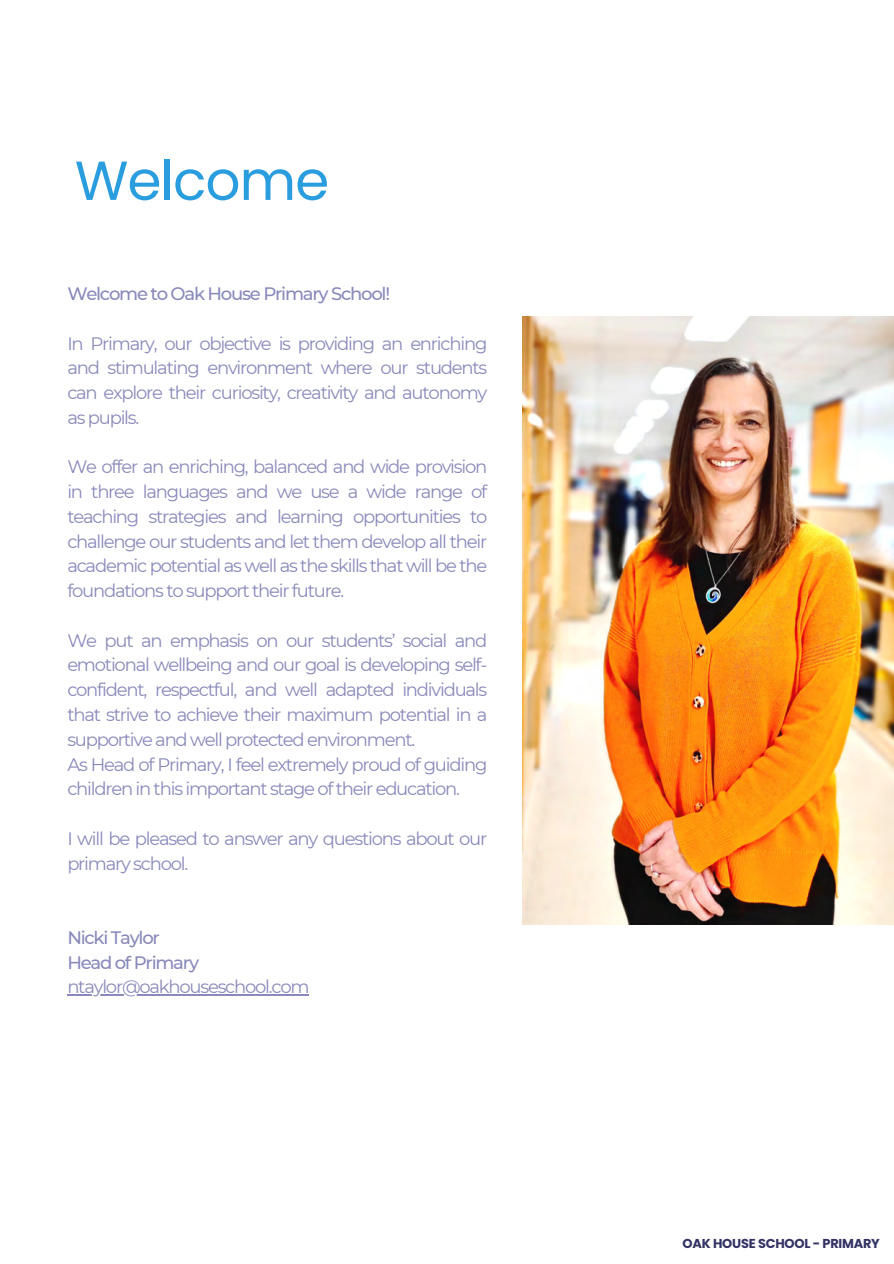
<style>
.page{position:relative;width:894px;height:1264px;background:#fff}
.page>*{position:absolute;margin:0;border:0;box-sizing:border-box;transform-origin:0 0}
.t1{font:54.9px "Poppins";letter-spacing:-.02em;color:#2a9ddf}
.t2{font:18px/24.8px "Montserrat";letter-spacing:-.07em;color:#8989bb;text-align:justify}
.t3{font:500 18px/24.8px "Montserrat";letter-spacing:-.07em;color:#8989bb}
.t4{font:700 12.9px "Poppins";letter-spacing:-.02em;color:#336}
</style>
<div class="page">
<img style="left:522px;top:317px;width:371px;height:607px">
<hr style="left:67px;top:994px;width:241px;height:1px;background:#8989bb">
<h1 class="t1" style="left:75px;top:142px;width:256px">Welcome</h1>
<h2 class="t3" style="left:67px;top:281px;width:324px">Welcome to Oak House Primary School!</h2>
<h2 class="t2" style="left:67px;top:331px;width:421px">In Primary, our objective is providing an enriching and stimulating environment where our students can explore their curiosity, creativity and autonomy as pupils.</h2>
<h2 class="t2" style="left:67px;top:454px;width:421px">We offer an enriching, balanced and wide provision in three languages and we use a wide range of teaching strategies and learning opportunities to challenge our students and let them develop all their academic potential as well as the skills that will be the foundations to support their future.</h2>
<h2 class="t2" style="left:67px;top:628px;width:421px;text-align:left">We put an emphasis on our students’ social and emotional wellbeing and our goal is developing self&shy;confident, respectful, and well adapted individuals that strive to achieve their maximum potential in a supportive and well protected environment.<br>As Head of Primary, I feel extremely proud of guiding children in this important stage of their education.</h2>
<p class="t2" style="left:67px;top:826px;width:421px">I will be pleased to answer any questions about our primary school.</p>
<p class="t3" style="left:67px;top:925px;width:133px">Nicki Taylor<br>Head of Primary</p>
<p class="t2" style="left:67px;top:974px;width:244px">ntaylor@oakhouseschool.com</p>
<p class="t4" style="left:682px;top:1234px;width:199px">OAK HOUSE SCHOOL - PRIMARY</p>
</div>
